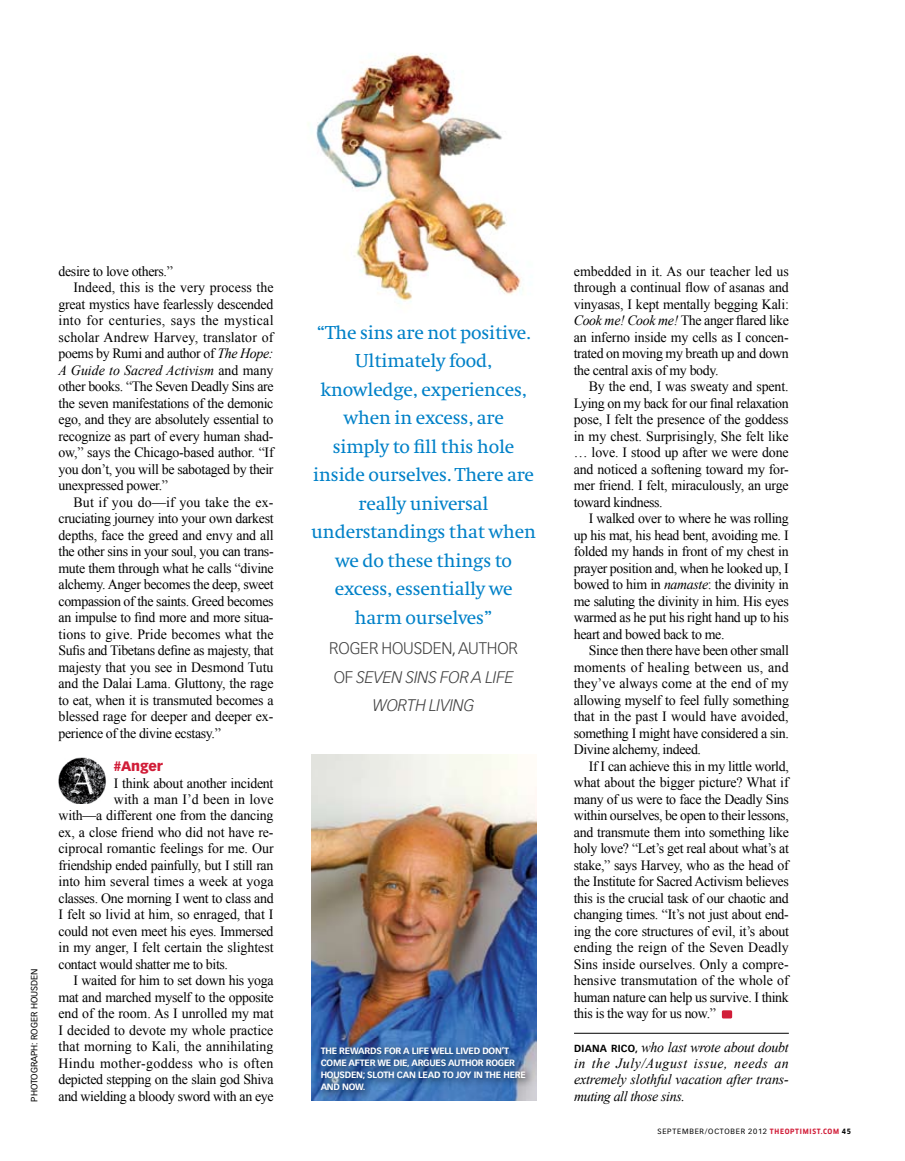
<style>
.page{position:relative;width:905px;height:1161px;background:#fff}
.page>*{position:absolute;margin:0;border:0;box-sizing:border-box;transform-origin:0 0}
.t1{font:19.5px/28.5px "Swift";letter-spacing:-.01em;color:#0081c8;text-align:center}
.t2{font:italic 300 16.5px/28.5px "Vectora LH";letter-spacing:-.01em;color:#404040;text-align:center}
.t3{font:14.1px/16.5px "Times New Roman";letter-spacing:-.025em;color:#000;text-align:justify}
.t4{font:14.1px "Times New Roman";letter-spacing:-.005em;color:#000}
.t5{font:italic 14.1px/16.5px "Times New Roman";letter-spacing:-.01em;color:#000;text-align:justify}
.t6{font:14.1px "Times New Roman";letter-spacing:.005em;color:#000}
.t7{font:14.1px "Times New Roman";color:#000}
.t8{font:14.1px "Times New Roman";letter-spacing:.025em;color:#000}
.t9{font:14.1px "Times New Roman";letter-spacing:.01em;color:#000}
.t10{font:900 13.5px "Vectora LH";color:#d11d38}
.t11{font:700 9px/12px "Vectora LH";letter-spacing:-.025em;color:#fff}
.t12{font:9px "Vectora LH";color:#000}
.t13{font:7.5px "Vectora LH";letter-spacing:.1em;color:#000}
.s1{font-style:italic}
.s2{font-style:normal}
.s3{font-family:"Vectora LH";font-weight:700;font-style:normal;font-size:10.2px}
.s4{font-family:"Clan Narrow";font-weight:700;font-size:7.2px;color:#d11d38}
.s5{font-family:"Clan Narrow";font-weight:700;font-size:7.2px}
</style>
<div class="page">
<img style="left:308px;top:53px;width:215px;height:249px">
<img style="left:58px;top:757px;width:48px;height:47px">
<div style="left:721px;top:1010px;width:11px;height:8px;background:#d11d38;border-radius:2px"></div>
<img style="left:311px;top:754px;width:225px;height:347px">
<hr style="left:574px;top:1033px;width:214px;height:1px;background:#000">
<div style="left:314px;top:1041px;width:238px;height:95px;background:#000;opacity:.75"></div>
<p class="t12" style="left:29px;top:1102px;width:134px;rotate:-90deg">PHOTOGRAPH: ROGER HOUSDEN</p>
<p class="t3" style="left:58px;top:263px;width:116px">desire to love others.”</p>
<p class="t6" style="left:74px;top:280px;width:201px">Indeed, this is the very process the</p>
<p class="t3" style="left:58px;top:296px;width:216px">great mystics have fearlessly descended</p>
<p class="t8" style="left:58px;top:313px;width:216px">into for centuries, says the mystical</p>
<p class="t9" style="left:58px;top:329px;width:216px">scholar Andrew Harvey, translator of</p>
<p class="t3" style="left:58px;top:345px;width:216px">poems by Rumi and author of <span class="s1">The Hope:</span></p>
<p class="t5" style="left:58px;top:362px;width:216px">A Guide to Sacred Activism <span class="s2">and many</span></p>
<p class="t3" style="left:58px;top:378px;width:216px">other books. “The Seven Deadly Sins are</p>
<p class="t3" style="left:58px;top:395px;width:216px">the seven manifestations of the demonic</p>
<p class="t3" style="left:58px;top:411px;width:216px">ego, and they are absolutely essential to</p>
<p class="t3" style="left:58px;top:428px;width:216px">recognize as part of every human shad-</p>
<p class="t3" style="left:58px;top:444px;width:216px">ow,” says the Chicago-based author. “If</p>
<p class="t3" style="left:58px;top:461px;width:216px">you don’t, you will be sabotaged by their</p>
<p class="t3" style="left:58px;top:477px;width:111px">unexpressed power.”</p>
<p class="t9" style="left:74px;top:494px;width:201px">But if you do—if you take the ex-</p>
<p class="t3" style="left:58px;top:510px;width:216px">cruciating journey into your own darkest</p>
<p class="t3" style="left:58px;top:527px;width:217px">depths, face the greed and envy and all</p>
<p class="t3" style="left:58px;top:543px;width:216px">the other sins in your soul, you can trans-</p>
<p class="t3" style="left:58px;top:560px;width:216px">mute them through what he calls “divine</p>
<p class="t3" style="left:58px;top:576px;width:216px">alchemy. Anger becomes the deep, sweet</p>
<p class="t3" style="left:58px;top:593px;width:216px">compassion of the saints. Greed becomes</p>
<p class="t3" style="left:58px;top:609px;width:216px">an impulse to find more and more situa-</p>
<p class="t6" style="left:58px;top:626px;width:216px">tions to give. Pride becomes what the</p>
<p class="t3" style="left:58px;top:642px;width:216px">Sufis and Tibetans define as majesty, that</p>
<p class="t4" style="left:58px;top:659px;width:216px">majesty that you see in Desmond Tutu</p>
<p class="t3" style="left:58px;top:675px;width:216px">and the Dalai Lama. Gluttony, the rage</p>
<p class="t3" style="left:58px;top:692px;width:216px">to eat, when it is transmuted becomes a</p>
<p class="t4" style="left:58px;top:709px;width:216px">blessed rage for deeper and deeper ex-</p>
<p class="t3" style="left:58px;top:725px;width:164px">perience of the divine ecstasy.”</p>
<p class="t10" style="left:113px;top:758px;width:51px">#Anger</p>
<p class="t3" style="left:114px;top:774px;width:161px">I think about another incident</p>
<p class="t6" style="left:114px;top:791px;width:161px">with a man I’d been in love</p>
<p class="t3" style="left:59px;top:807px;width:216px">with—a different one from the dancing</p>
<p class="t4" style="left:59px;top:824px;width:216px">ex, a close friend who did not have re-</p>
<p class="t4" style="left:59px;top:841px;width:217px">ciprocal romantic feelings for me. Our</p>
<p class="t3" style="left:59px;top:857px;width:216px">friendship ended painfully, but I still ran</p>
<p class="t7" style="left:59px;top:874px;width:217px">into him several times a week at yoga</p>
<p class="t3" style="left:59px;top:890px;width:216px">classes. One morning I went to class and</p>
<p class="t4" style="left:59px;top:907px;width:216px">I felt so livid at him, so enraged, that I</p>
<p class="t3" style="left:59px;top:923px;width:216px">could not even meet his eyes. Immersed</p>
<p class="t7" style="left:59px;top:940px;width:216px">in my anger, I felt certain the slightest</p>
<p class="t3" style="left:59px;top:956px;width:171px">contact would shatter me to bits.</p>
<p class="t3" style="left:74px;top:972px;width:201px">I waited for him to set down his yoga</p>
<p class="t3" style="left:59px;top:989px;width:217px">mat and marched myself to the opposite</p>
<p class="t3" style="left:59px;top:1005px;width:216px">end of the room. As I unrolled my mat</p>
<p class="t4" style="left:59px;top:1022px;width:216px">I decided to devote my whole practice</p>
<p class="t6" style="left:59px;top:1039px;width:216px">that morning to Kali, the annihilating</p>
<p class="t8" style="left:59px;top:1055px;width:216px">Hindu mother-goddess who is often</p>
<p class="t3" style="left:59px;top:1071px;width:217px">depicted stepping on the slain god Shiva</p>
<p class="t3" style="left:59px;top:1088px;width:217px">and wielding a bloody sword with an eye</p>
<p class="t1" style="left:311px;top:318px;width:226px">“The sins are not positive.<br>Ultimately food, knowledge, experiences, when in excess, are<br>simply to fill this hole inside ourselves. There are really universal understandings that when we do these things to excess, essentially we harm ourselves”</p>
<p class="t2" style="left:329px;top:634px;width:190px"><span class="s2">ROGER HOUSDEN, AUTHOR<br>OF</span> SEVEN SINS FOR A LIFE<br>WORTH LIVING</p>
<p class="t11" style="left:320px;top:1045px;width:207px">THE REWARDS FOR A LIFE WELL LIVED DON’T<br>COME AFTER WE DIE, ARGUES AUTHOR ROGER<br>HOUSDEN; SLOTH CAN LEAD TO JOY IN THE HERE<br>AND NOW.</p>
<p class="t3" style="left:573px;top:263px;width:217px">embedded in it. As our teacher led us through a continual flow of asanas and vinyasas, I kept mentally begging Kali:<br><span class="s1">Cook me! Cook me!</span> The anger flared like an inferno inside my cells as I concen&shy;trated on moving my breath up and down the central axis of my body.</p>
<p class="t3" style="left:573px;top:378px;width:216px;text-indent:15px">By the end, I was sweaty and spent.<br>Lying on my back for our final relaxation pose, I felt the presence of the goddess in my chest. Surprisingly, She felt like … love. I stood up after we were done and noticed a softening toward my for&shy;mer friend. I felt, miraculously, an urge toward kindness.</p>
<p class="t3" style="left:573px;top:510px;width:216px;text-indent:15px">I walked over to where he was rolling up his mat, his head bent, avoiding me. I folded my hands in front of my chest in prayer position and, when he looked up, I bowed to him in <span class="s1">namaste</span>: the divinity in me saluting the divinity in him. His eyes warmed as he put his right hand up to his heart and bowed back to me.</p>
<p class="t3" style="left:573px;top:642px;width:217px;text-indent:15px">Since then there have been other small moments of healing between us, and they’ve always come at the end of my allowing myself to feel fully something that in the past I would have avoided, something I might have considered a sin.<br>Divine alchemy, indeed.</p>
<p class="t3" style="left:573px;top:758px;width:217px;text-indent:15px">If I can achieve this in my little world, what about the bigger picture? What if many of us were to face the Deadly Sins within ourselves, be open to their lessons, and transmute them into something like holy love? “Let’s get real about what’s at stake,” says Harvey, who as the head of the Institute for Sacred Activism believes this is the crucial task of our chaotic and changing times. “It’s not just about end&shy;ing the core structures of evil, it’s about ending the reign of the Seven Deadly Sins inside ourselves. Only a compre&shy;hensive transmutation of the whole of human nature can help us survive. I think this is the way for us now.”</p>
<p class="t5" style="left:574px;top:1038px;width:216px"><span class="s3">D IANA RICO,</span> who last wrote about doubt in the July/August issue, needs an extremely slothful vacation after trans&shy;muting all those sins.</p>
<p class="t13" style="left:657px;top:1127px;width:195px">SEPTEMBER/OCTOBER 2012 <span class="s4">THEOPTIMIST.COM</span> <span class="s5">45</span></p>
</div>
